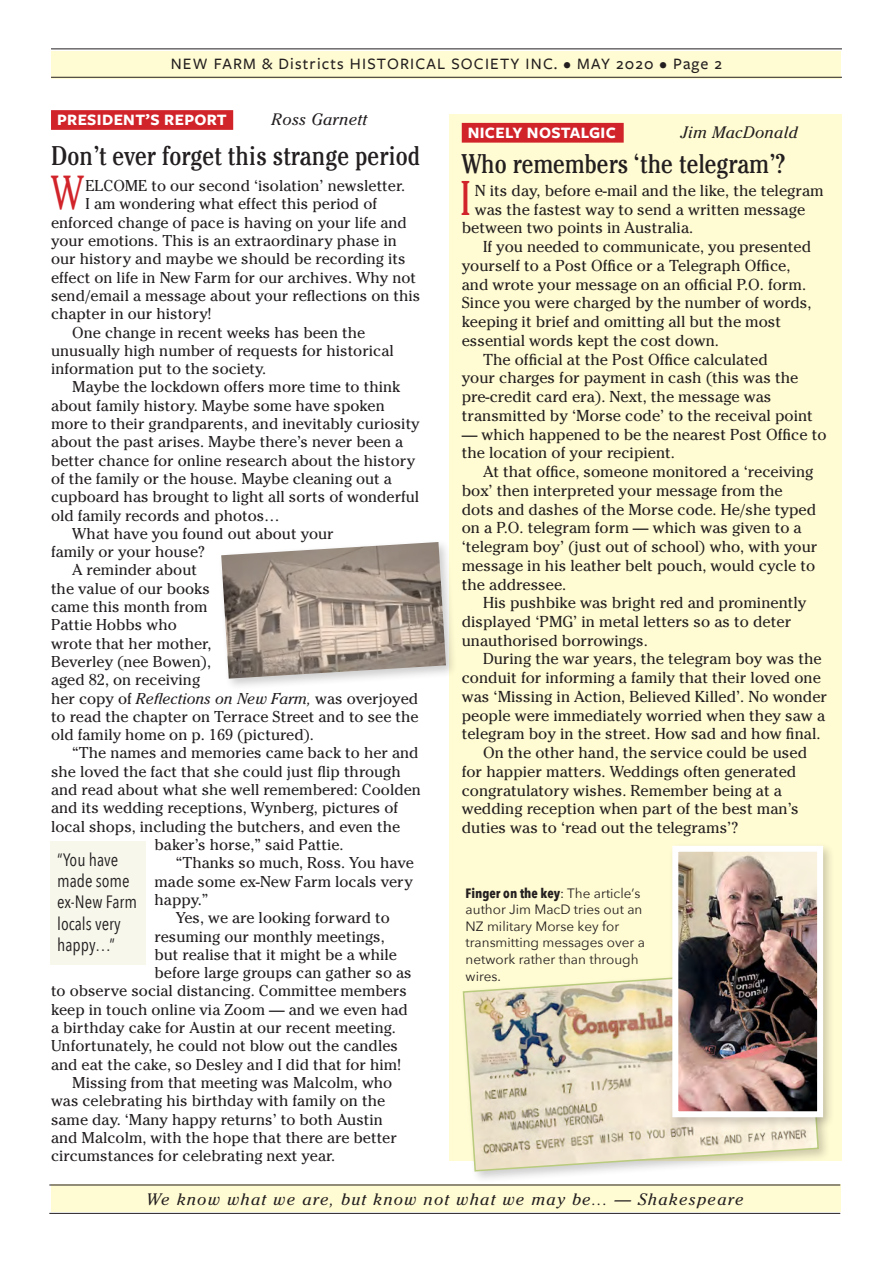
<style>
.page{position:relative;width:893px;height:1263px;background:#fff}
.page>*{position:absolute;margin:0;border:0;box-sizing:border-box;transform-origin:0 0}
.Newsletter-text-intr{font:300 condensed 48.6px "Cheltenham";color:#d1232a}
.Newsletter-text-intr-2{font:300 condensed 47.7px "Cheltenham";color:#d1232a}
.Headline{font:condensed 27px "Cheltenham";color:#231f20}
.SanSerif_N_letter_Te{font:17.85px/21.5px "Avenir Next Condensed";color:#231f20}
.t1{font:500 16.5px "Freight Sans Pro";letter-spacing:.07em;color:#231f20}
.Quotation-Bottom_Lin{font:italic 16.5px "Cheltenham";letter-spacing:.075em;color:#231f20}
.Article-REV_AUTHOR{font:700 16.5px "Freight Sans Pro";letter-spacing:.02em;color:#fff}
.Article-REV_AUTHOR-2{font:italic 16.5px "Cheltenham";letter-spacing:.02em;color:#231f20}
.Newsletter-text{font:15.75px/18.8px "Cheltenham";color:#231f20}
.Newsletter-text-intr-3{font:15.75px "Cheltenham";color:#231f20}
.Newsletter-text-2{font:15.6px/18.3px "Cheltenham";color:#231f20}
.Newsletter-text-intr-4{font:15.6px "Cheltenham";color:#231f20}
.t2{font:13.5px/16.5px "Avenir Next";color:#231f20}
.s1{font-style:italic}
.s2{font-family:"Avenir Next Condensed";font-weight:700}
</style>
<div class="page">
<div style="left:51px;top:51px;width:789px;height:28px;background:#fffbd2"></div>
<hr style="left:51px;top:48px;width:791px;height:1px;background:#231f20">
<hr style="left:51px;top:77px;width:791px;height:1px;background:#231f20">
<div style="left:51px;top:1184px;width:789px;height:28px;background:#fffbd2"></div>
<hr style="left:49px;top:1184px;width:791px;height:1px;background:#231f20">
<hr style="left:49px;top:1213px;width:791px;height:1px;background:#231f20">
<div style="left:449px;top:115px;width:393px;height:1046px;background:#fffbd2"></div>
<div style="left:462px;top:123px;width:162px;height:20px;background:#d1232a"></div>
<div style="left:459px;top:965px;width:372px;height:218px;background:#231f20;opacity:.22"></div>
<svg style="left:462px;top:968px;width:358px;height:204px"></svg>
<div style="left:668px;top:842px;width:168px;height:287px;background:#231f20;opacity:.22"></div>
<img style="left:679px;top:853px;width:137px;height:257px">
<div style="left:672px;top:846px;width:151px;height:271px;border:6px solid #fff"></div>
<div style="left:51px;top:110px;width:182px;height:20px;background:#d1232a"></div>
<div style="left:218px;top:538px;width:240px;height:153px;background:#231f20;opacity:.22"></div>
<img style="left:221px;top:542px;width:225px;height:137px">
<div style="left:50px;top:841px;width:96px;height:123px;background:#f7f7ec"></div>
<p class="t1" style="left:171px;top:53px;width:553px">NEW FARM &amp; Districts HISTORICAL SOCIETY INC. • MAY 2020 • Page 2</p>
<p class="Article-REV_AUTHOR" style="left:57px;top:108px;width:171px">PRESIDENT’S REPORT</p>
<p class="Article-REV_AUTHOR-2" style="left:272px;top:110px;width:97px">Ross Garnett</p>
<p class="Headline" style="left:51px;top:139px;width:370px">Don’t ever forget this strange period</p>
<p class="Newsletter-text-intr-2" style="left:51px;top:165px;width:33px">W</p>
<p class="Newsletter-text-intr-4" style="left:86px;top:177px;width:321px">ELCOME to our second ‘isolation’ newsletter.</p>
<p class="Newsletter-text-intr-4" style="left:86px;top:195px;width:293px">I am wondering what effect this period of</p>
<p class="Newsletter-text-intr-4" style="left:51px;top:213px;width:357px">enforced change of pace is having on your life and</p>
<p class="Newsletter-text-intr-4" style="left:51px;top:232px;width:347px">your emotions. This is an extraordinary phase in</p>
<p class="Newsletter-text-intr-4" style="left:51px;top:250px;width:356px">our history and maybe we should be recording its</p>
<p class="Newsletter-text-intr-4" style="left:51px;top:268px;width:367px">effect on life in New Farm for our archives. Why not</p>
<p class="Newsletter-text-intr-4" style="left:51px;top:286px;width:371px">send/email a message about your reflections on this</p>
<p class="Newsletter-text-intr-4" style="left:51px;top:305px;width:162px">chapter in our history!</p>
<p class="Newsletter-text-2" style="left:51px;top:323px;width:344px;text-indent:21px">One change in recent weeks has been the unusually high number of requests for historical information put to the society.</p>
<p class="Newsletter-text-2" style="left:51px;top:378px;width:370px;text-indent:21px">Maybe the lockdown offers more time to think about family history. Maybe some have spoken more to their grandparents, and inevitably curiosity about the past arises. Maybe there’s never been a better chance for online research about the history of the family or the house. Maybe cleaning out a cupboard has brought to light all sorts of wonderful old family records and photos…</p>
<p class="Newsletter-text-2" style="left:51px;top:524px;width:284px;text-indent:21px">What have you found out about your family or your house?</p>
<p class="Newsletter-text-2" style="left:51px;top:561px;width:369px;text-indent:21px">A reminder about<br>the value of our books<br>came this month from<br>Pattie Hobbs who<br>wrote that her mother,<br>Beverley (nee Bowen),<br>aged 82, on receiving<br>her copy of <span class="s1">Reflections on New Farm,</span> was overjoyed to read the chapter on Terrace Street and to see the old family home on p. 169 (pictured).</p>
<p class="Newsletter-text-2" style="left:72px;top:744px;width:348px">“The names and memories came back to her and</p>
<p class="Newsletter-text-2" style="left:51px;top:762px;width:351px">she loved the fact that she could just flip through</p>
<p class="Newsletter-text-2" style="left:51px;top:781px;width:371px">and read about what she well remembered: Coolden</p>
<p class="Newsletter-text-2" style="left:51px;top:799px;width:349px">and its wedding receptions, Wynberg, pictures of</p>
<p class="Newsletter-text-2" style="left:51px;top:817px;width:351px">local shops, including the butchers, and even the</p>
<p class="Newsletter-text-2" style="left:155px;top:835px;width:191px">baker’s horse,” said Pattie.</p>
<p class="Newsletter-text-2" style="left:155px;top:854px;width:261px;text-align:justify;text-indent:21px">“Thanks so much, Ross. You have made some ex-New Farm locals very happy.”</p>
<p class="Newsletter-text-2" style="left:176px;top:909px;width:215px">Yes, we are looking forward to</p>
<p class="Newsletter-text-2" style="left:155px;top:927px;width:232px">resuming our monthly meetings,</p>
<p class="Newsletter-text-2" style="left:155px;top:945px;width:244px">but realise that it might be a while</p>
<p class="Newsletter-text-2" style="left:155px;top:964px;width:259px">before large groups can gather so as</p>
<p class="Newsletter-text-2" style="left:51px;top:982px;width:357px">to observe social distancing. Committee members</p>
<p class="Newsletter-text-2" style="left:51px;top:1000px;width:358px">keep in touch online via Zoom — and we even had</p>
<p class="Newsletter-text-2" style="left:51px;top:1018px;width:346px">a birthday cake for Austin at our recent meeting.</p>
<p class="Newsletter-text-2" style="left:51px;top:1037px;width:348px">Unfortunately, he could not blow out the candles</p>
<p class="Newsletter-text-2" style="left:51px;top:1055px;width:351px">and eat the cake, so Desley and I did that for him!</p>
<p class="Newsletter-text-2" style="left:51px;top:1073px;width:347px;text-indent:21px">Missing from that meeting was Malcolm, who was celebrating his birthday with family on the same day. ‘Many happy returns’ to both Austin and Malcolm, with the hope that there are better circumstances for celebrating next year.</p>
<p class="SanSerif_N_letter_Te" style="left:57px;top:848px;width:81px">“You have made some ex-New Farm locals very happy…”</p>
<p class="Article-REV_AUTHOR" style="left:468px;top:121px;width:150px">NICELY NOSTALGIC</p>
<p class="Article-REV_AUTHOR-2" style="left:681px;top:122px;width:118px">Jim MacDonald</p>
<p class="Headline" style="left:462px;top:147px;width:325px">Who remembers ‘the telegram’?</p>
<p class="Newsletter-text-intr" style="left:459px;top:169px;width:15px">I</p>
<p class="Newsletter-text-intr-3" style="left:475px;top:181px;width:350px">N its day, before e-mail and the like, the telegram</p>
<p class="Newsletter-text-intr-3" style="left:475px;top:200px;width:332px">was the fastest way to send a written message</p>
<p class="Newsletter-text-intr-3" style="left:462px;top:219px;width:233px">between two points in Australia.</p>
<p class="Newsletter-text" style="left:462px;top:237px;width:351px;text-indent:21px">If you needed to communicate, you presented yourself to a Post Office or a Telegraph Office, and wrote your message on an official P.O. form.<br>Since you were charged by the number of words, keeping it brief and omitting all but the most essential words kept the cost down.</p>
<p class="Newsletter-text" style="left:462px;top:350px;width:353px;text-indent:21px">The official at the Post Office calculated<br>your charges for payment in cash (this was the pre-credit card era). Next, the message was transmitted by ‘Morse code’ to the receival point</p>
<p class="Newsletter-text" style="left:462px;top:425px;width:366px">— which happened to be the nearest Post Office to the location of your recipient.</p>
<p class="Newsletter-text" style="left:462px;top:462px;width:357px;text-indent:21px">At that office, someone monitored a ‘receiving box’ then interpreted your message from the dots and dashes of the Morse code. He/she typed on a P.O. telegram form — which was given to a ‘telegram boy’ (just out of school) who, with your message in his leather belt pouch, would cycle to the addressee.</p>
<p class="Newsletter-text" style="left:462px;top:593px;width:346px;text-indent:21px">His pushbike was bright red and prominently displayed ‘PMG’ in metal letters so as to deter unauthorised borrowings.</p>
<p class="Newsletter-text" style="left:462px;top:650px;width:367px;text-indent:21px">During the war years, the telegram boy was the conduit for informing a family that their loved one was ‘Missing in Action, Believed Killed’. No wonder people were immediately worried when they saw a telegram boy in the street. How sad and how final.</p>
<p class="Newsletter-text" style="left:462px;top:743px;width:347px;text-indent:21px">On the other hand, the service could be used for happier matters. Weddings often generated congratulatory wishes. Remember being at a wedding reception when part of the best man’s duties was to ‘read out the telegrams’?</p>
<p class="t2" style="left:466px;top:884px;width:181px"><span class="s2">Finger on the key</span>: The article’s author Jim MacD tries out an<br>NZ military Morse key for transmitting messages over a network rather than through wires.</p>
<p class="Quotation-Bottom_Lin" style="left:146px;top:1190px;width:599px">We know what we are, but know not what we may be... — Shakespeare</p>
</div>
